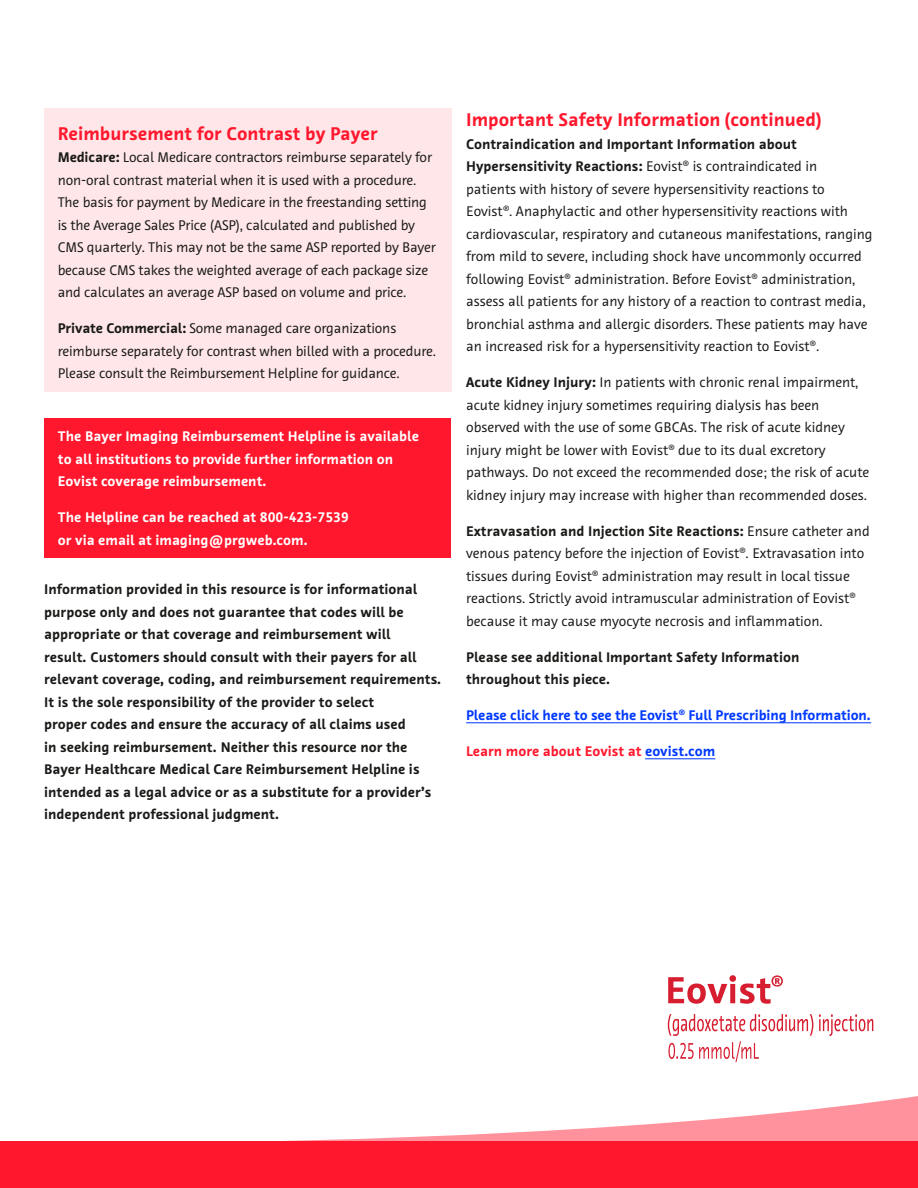
<style>
.page{position:relative;width:918px;height:1188px;background:#fff}
.page>*{position:absolute;margin:0;border:0;box-sizing:border-box;transform-origin:0 0}
._12_5_15_Pt_-_SAL_H{font:700 18.75px "Bayer Sans";color:#ff172d}
._9_5_15_Pt_-_SAL_Cop{font:14.25px/22.5px "Bayer Sans";color:#1a1a18}
._9_5_15_Pt_-_SAL_Cop-2{font:700 14.25px/22.5px "Bayer Sans";color:#1a1a18}
.t1{font:700 14.25px/22.5px "Bayer Sans";color:#fff}
._9_5_15_Pt_-_SAL_Hea{font:700 14.25px/22.5px "Bayer Sans";color:#1a1a18}
._9_5_15_Pt_-_SAL_Hea-2{font:700 14.25px "Bayer Sans";letter-spacing:-.01em;color:#0039ff}
._9_5_15_Pt_-_SAL_Hea-3{font:700 14.25px "Bayer Sans";color:#ff172d}
.s1{font-weight:700}
.s2{color:#0039ff}
</style>
<div class="page">
<svg style="left:146px;top:1096px;width:772px;height:46px"></svg>
<div style="left:0;top:1142px;width:918px;height:46px;background:#ff172d"></div>
<svg style="left:819px;top:1014px;width:54px;height:22px"></svg>
<svg style="left:668px;top:975px;width:115px;height:29px"></svg>
<svg style="left:668px;top:1014px;width:145px;height:48px"></svg>
<div style="left:44px;top:108px;width:407px;height:284px;background:#ffe7e9"></div>
<div style="left:44px;top:419px;width:407px;height:139px;background:#ff172d"></div>
<hr style="left:466px;top:722px;width:405px;height:1px;background:#0039ff">
<hr style="left:645px;top:758px;width:70px;height:1px;background:#0039ff">
<p class="_12_5_15_Pt_-_SAL_H" style="left:58px;top:121px;width:321px">Reimbursement for Contrast by Payer</p>
<p class="_9_5_15_Pt_-_SAL_Cop" style="left:58px;top:146px;width:379px"><span class="s1">Medicare:</span> Local Medicare contractors reimburse separately for non-oral contrast material when it is used with a procedure.<br>The basis for payment by Medicare in the freestanding setting is the Average Sales Price (ASP), calculated and published by CMS quarterly. This may not be the same ASP reported by Bayer because CMS takes the weighted average of each package size and calculates an average ASP based on volume and price.</p>
<p class="_9_5_15_Pt_-_SAL_Cop" style="left:58px;top:317px;width:380px"><span class="s1">Private Commercial:</span> Some managed care organizations reimburse separately for contrast when billed with a procedure.<br>Please consult the Reimbursement Helpline for guidance.</p>
<p class="t1" style="left:58px;top:425px;width:363px">The Bayer Imaging Reimbursement Helpline is available to all institutions to provide further information on<br>Eovist coverage reimbursement.</p>
<p class="t1" style="left:58px;top:506px;width:292px">The Helpline can be reached at 800-423-7539 or via email at imaging@prgweb.com.</p>
<p class="_9_5_15_Pt_-_SAL_Cop-2" style="left:44px;top:578px;width:399px">Information provided in this resource is for informational purpose only and does not guarantee that codes will be appropriate or that coverage and reimbursement will<br>result. Customers should consult with their payers for all relevant coverage, coding, and reimbursement requirements.<br>It is the sole responsibility of the provider to select<br>proper codes and ensure the accuracy of all claims used<br>in seeking reimbursement. Neither this resource nor the Bayer Healthcare Medical Care Reimbursement Helpline is intended as a legal advice or as a substitute for a provider’s independent professional judgment.</p>
<p class="_12_5_15_Pt_-_SAL_H" style="left:466px;top:107px;width:358px">Important Safety Information (continued)</p>
<p class="_9_5_15_Pt_-_SAL_Cop" style="left:466px;top:132px;width:408px"><span class="s1">Contraindication and Important Information about Hypersensitivity Reactions:</span> Eovist® is contraindicated in<br>patients with history of severe hypersensitivity reactions to Eovist®. Anaphylactic and other hypersensitivity reactions with cardiovascular, respiratory and cutaneous manifestations, ranging from mild to severe, including shock have uncommonly occurred following Eovist® administration. Before Eovist® administration, assess all patients for any history of a reaction to contrast media, bronchial asthma and allergic disorders. These patients may have an increased risk for a hypersensitivity reaction to Eovist®.</p>
<p class="_9_5_15_Pt_-_SAL_Cop" style="left:466px;top:371px;width:405px"><span class="s1">Acute Kidney Injury:</span> In patients with chronic renal impairment, acute kidney injury sometimes requiring dialysis has been observed with the use of some GBCAs. The risk of acute kidney injury might be lower with Eovist® due to its dual excretory pathways. Do not exceed the recommended dose; the risk of acute kidney injury may increase with higher than recommended doses.</p>
<p class="_9_5_15_Pt_-_SAL_Cop" style="left:466px;top:519px;width:405px"><span class="s1">Extravasation and Injection Site Reactions:</span> Ensure catheter and venous patency before the injection of Eovist®. Extravasation into tissues during Eovist® administration may result in local tissue reactions. Strictly avoid intramuscular administration of Eovist® because it may cause myocyte necrosis and inflammation.</p>
<p class="_9_5_15_Pt_-_SAL_Hea" style="left:466px;top:645px;width:335px">Please see additional Important Safety Information throughout this piece.</p>
<p class="_9_5_15_Pt_-_SAL_Hea-2" style="left:466px;top:706px;width:406px">Please click here to see the Eovist® Full Prescribing Information.</p>
<p class="_9_5_15_Pt_-_SAL_Hea-3" style="left:466px;top:742px;width:251px">Learn more about Eovist at <span class="s2">eovist.com</span></p>
</div>
